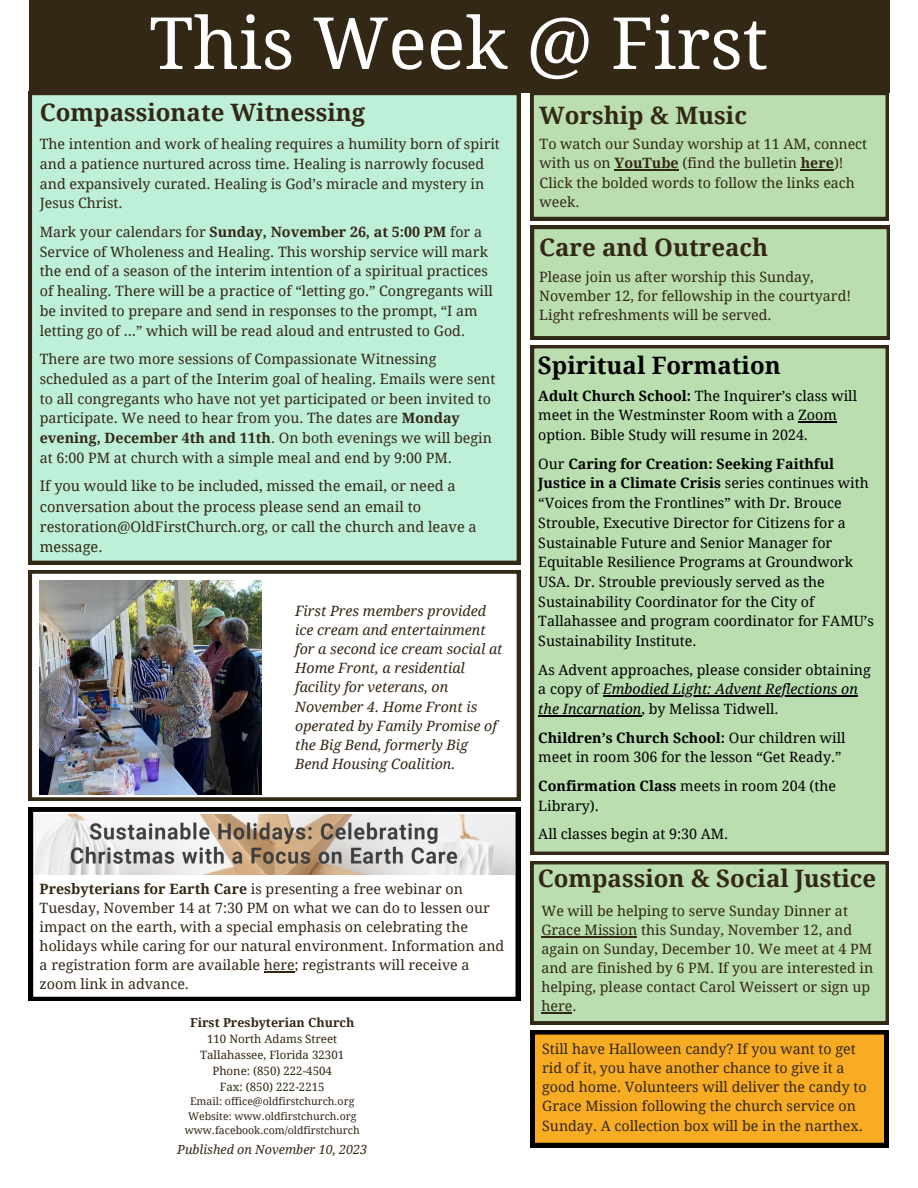
<style>
.page{position:relative;width:918px;height:1188px;background:#fff}
.page>*{position:absolute;margin:0;border:0;box-sizing:border-box;transform-origin:0 0}
.t1{font:72px "Droid Serif";color:#fff}
.t2{font:700 24px "Droid Serif";color:#332715}
.t3{font:700 24px "Droid Serif";color:#000}
.t4{font:14.55px/20.2px "Droid Serif";color:#332715}
.t5{font:14.25px/19.2px "Droid Serif";color:#332715}
.t6{font:14.25px/19.6px "Droid Serif";color:#000}
.t7{font:italic 14.25px/19.2px "Droid Serif";color:#332715}
.t8{font:italic 12.6px "Droid Serif";color:#332715}
.t9{font:700 12.45px "Droid Serif";color:#332715}
.t10{font:11.55px "Droid Serif";color:#332715}
.t11{font:10.5px "Droid Serif";color:#332715}
.s1{font-weight:700}
.s2{font-style:italic}
</style>
<div class="page">
<div style="left:29px;top:92px;width:491px;height:472px;background:#beefd8"></div>
<div style="left:29px;top:0;width:860px;height:92px;background:#332715"></div>
<svg style="left:530px;top:92px;width:359px;height:128px;background:#b0d0a4"></svg>
<div style="left:531px;top:345px;width:358px;height:510px;background:#badeb0"></div>
<hr style="left:799px;top:422px;width:38px;height:1px;background:#000">
<hr style="left:603px;top:695px;width:255px;height:2px;background:#000">
<hr style="left:538px;top:715px;width:104px;height:1px;background:#000">
<hr style="left:614px;top:170px;width:65px;height:1px;background:#332715">
<hr style="left:801px;top:170px;width:33px;height:1px;background:#332715">
<svg style="left:531px;top:226px;width:359px;height:113px;background:#b0d0a4"></svg>
<div style="left:530px;top:861px;width:359px;height:163px;background:#badeb0"></div>
<hr style="left:541px;top:936px;width:96px;height:1px;background:#332715">
<hr style="left:541px;top:1013px;width:31px;height:1px;background:#332715">
<svg style="left:531px;top:1030px;width:357px;height:117px;background:#df9b20"></svg>
<svg style="left:29px;top:570px;width:491px;height:231px"></svg>
<img style="left:40px;top:581px;width:221px;height:213px">
<svg style="left:29px;top:807px;width:491px;height:194px"></svg>
<img style="left:34px;top:815px;width:480px;height:59px">
<hr style="left:264px;top:971px;width:31px;height:2px;background:#332715">
<p class="t1" style="left:149px;top:2px;width:620px">This Week @ First</p>
<p class="t2" style="left:539px;top:101px;width:209px">Worship &amp; Music</p>
<p class="t5" style="left:540px;top:135px;width:329px">To watch our Sunday worship at 11 AM, connect with us on <span class="s1">YouTube</span> (find the bulletin <span class="s1">here</span>)!<br>Click the bolded words to follow the links each week.</p>
<p class="t2" style="left:40px;top:99px;width:327px">Compassionate Witnessing</p>
<p class="t5" style="left:40px;top:135px;width:462px;line-height:19.6px">The intention and work of healing requires a humility born of spirit and a patience nurtured across time. Healing is narrowly focused and expansively curated. Healing is God’s miracle and mystery in Jesus Christ.</p>
<p class="t5" style="left:40px;top:222px;width:455px;line-height:19.6px">Mark your calendars for <span class="s1">Sunday, November 26, at 5:00 PM</span> for a Service of Wholeness and Healing. This worship service will mark the end of a season of the interim intention of a spiritual practices of healing. There will be a practice of “letting go.” Congregants will be invited to prepare and send in responses to the prompt, “I am letting go of …” which will be read aloud and entrusted to God.</p>
<p class="t5" style="left:40px;top:349px;width:457px;line-height:19.6px">There are two more sessions of Compassionate Witnessing scheduled as a part of the Interim goal of healing. Emails were sent to all congregants who have not yet participated or been invited to participate. We need to hear from you. The dates are <span class="s1">Monday evening, December 4th and 11th</span>. On both evenings we will begin at 6:00 PM at church with a simple meal and end by 9:00 PM.</p>
<p class="t4" style="left:40px;top:476px;width:438px">If you would like to be included, missed the email, or need a conversation about the process please send an email to restoration@OldFirstChurch.org, or call the church and leave a message.</p>
<p class="t2" style="left:539px;top:234px;width:230px">Care and Outreach</p>
<p class="t5" style="left:539px;top:267px;width:313px">Please join us after worship this Sunday,<br>November 12, for fellowship in the courtyard!<br>Light refreshments will be served.</p>
<p class="t3" style="left:538px;top:352px;width:244px">Spiritual Formation</p>
<p class="t6" style="left:538px;top:386px;width:320px"><span class="s1">Adult Church School:</span> The Inquirer’s class will meet in the Westminster Room with a Zoom option. Bible Study will resume in 2024.</p>
<p class="t6" style="left:538px;top:454px;width:337px">Our <span class="s1">Caring for Creation: Seeking Faithful Justice in a Climate Crisis</span> series continues with “Voices from the Frontlines” with Dr. Brouce Strouble, Executive Director for Citizens for a Sustainable Future and Senior Manager for Equitable Resilience Programs at Groundwork USA. Dr. Strouble previously served as the Sustainability Coordinator for the City of Tallahassee and program coordinator for FAMU’s Sustainability Institute.</p>
<p class="t6" style="left:538px;top:660px;width:334px">As Advent approaches, please consider obtaining a copy of <span class="s2">Embodied Light: Advent Reflections on the Incarnation</span>, by Melissa Tidwell.</p>
<p class="t6" style="left:538px;top:728px;width:309px"><span class="s1">Children’s Church School:</span> Our children will meet in room 306 for the lesson “Get Ready.”</p>
<p class="t6" style="left:538px;top:776px;width:299px"><span class="s1">Confirmation Class</span> meets in room 204 (the<br>Library).</p>
<p class="t6" style="left:538px;top:825px;width:192px">All classes begin at 9:30 AM.</p>
<p class="t7" style="left:295px;top:601px;width:209px">First Pres members provided ice cream and entertainment for a second ice cream social at<br>Home Front, a residential facility for veterans, on<br>November 4. Home Front is operated by Family Promise of the Big Bend, formerly Big<br>Bend Housing Coalition.</p>
<p class="t5" style="left:40px;top:879px;width:466px"><span class="s1">Presbyterians for Earth Care</span> is presenting a free webinar on Tuesday, November 14 at 7:30 PM on what we can do to lessen our impact on the earth, with a special emphasis on celebrating the holidays while caring for our natural environment. Information and a registration form are available here; registrants will receive a zoom link in advance.</p>
<p class="t9" style="left:190px;top:1015px;width:166px">First Presbyterian Church</p>
<p class="t10" style="left:207px;top:1033px;width:132px">110 North Adams Street</p>
<p class="t10" style="left:200px;top:1049px;width:146px">Tallahassee, Florida 32301</p>
<p class="t10" style="left:212px;top:1064px;width:121px">Phone: (850) 222-4504</p>
<p class="t10" style="left:220px;top:1080px;width:107px">Fax: (850) 222-2215</p>
<p class="t11" style="left:190px;top:1096px;width:166px">Email: office@oldfirstchurch.org</p>
<p class="t11" style="left:188px;top:1110px;width:170px">Website: www.oldfirstchurch.org</p>
<p class="t11" style="left:185px;top:1124px;width:176px">www.facebook.com/oldfirstchurch</p>
<p class="t8" style="left:177px;top:1143px;width:192px">Published on November 10, 2023</p>
<p class="t2" style="left:538px;top:865px;width:340px">Compassion &amp; Social Justice</p>
<p class="t5" style="left:541px;top:901px;width:333px">We will be helping to serve Sunday Dinner at Grace Mission this Sunday, November 12, and again on Sunday, December 10. We meet at 4 PM and are finished by 6 PM. If you are interested in helping, please contact Carol Weissert or sign up here.</p>
<p class="t5" style="left:542px;top:1040px;width:326px">Still have Halloween candy? If you want to get rid of it, you have another chance to give it a good home. Volunteers will deliver the candy to Grace Mission following the church service on Sunday. A collection box will be in the narthex.</p>
</div>
